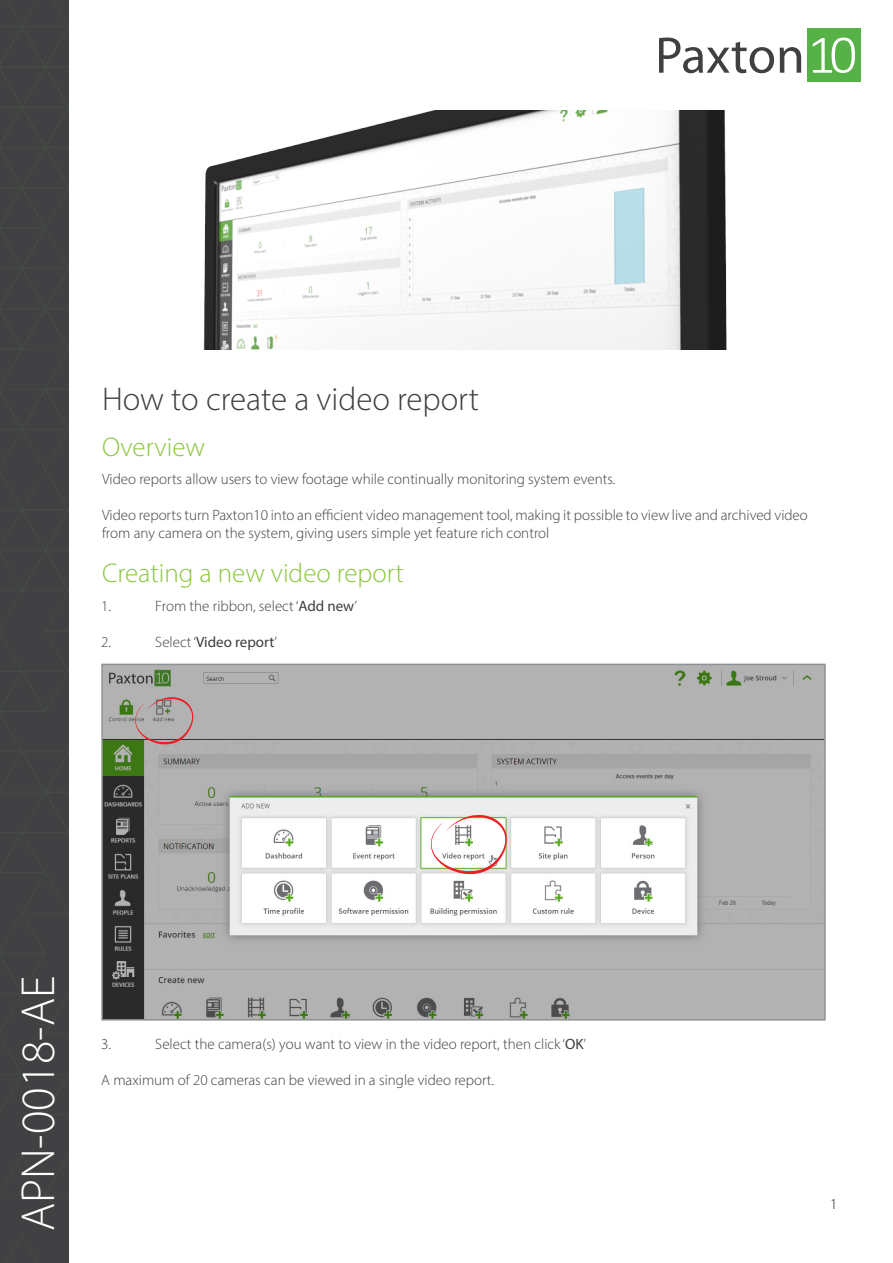
<style>
.page{position:relative;width:893px;height:1263px;background:#fff}
.page>*{position:absolute;margin:0;border:0;box-sizing:border-box;transform-origin:0 0}
.t1{font:300 48px "Myriad Pro";color:#fff}
.t2{font:300 33px "Myriad Pro";color:#3e3e3f}
.t3{font:300 27px "Myriad Pro";color:#8bc63e}
.t4{font:300 15px/18px "Myriad Pro";color:#3e3e3f}
.t5{font:15px "Myriad Pro";color:#3e3e3f}
.t6{font:300 15px "Myriad Pro";color:#231f20}
.s1{font-weight:400}
.s2{font-weight:300}
</style>
<div class="page">
<img style="left:203px;top:110px;width:524px;height:239px">
<div style="left:0;top:0;width:69px;height:1263px;background:#414042"></div>
<svg style="left:6px;top:1236px;width:32px;height:27px"></svg>
<svg style="left:0;top:0;width:69px;height:1195px"></svg>
<div style="left:807px;top:29px;width:53px;height:53px;background:#56b146"></div>
<svg style="left:813px;top:38px;width:42px;height:35px"></svg>
<svg style="left:659px;top:38px;width:115px;height:35px"></svg>
<svg style="left:780px;top:47px;width:21px;height:26px"></svg>
<img style="left:104px;top:667px;width:719px;height:350px">
<div style="left:101px;top:664px;width:725px;height:356px;border:2px solid #8f9194"></div>
<svg style="left:431px;top:815px;width:76px;height:59px"></svg>
<svg style="left:135px;top:697px;width:58px;height:48px;background:#ae9e9d"></svg>
<p class="t2" style="left:102px;top:379px;width:379px">How to create a video report</p>
<p class="t3" style="left:102px;top:430px;width:105px">Overview</p>
<p class="t4" style="left:102px;top:470px;width:515px">Video reports allow users to view footage while continually monitoring system events.</p>
<p class="t4" style="left:102px;top:506px;width:707px">Video reports turn Paxton10 into an efficient video management tool, making it possible to view live and archived video from any camera on the system, giving users simple yet feature rich control</p>
<p class="t3" style="left:102px;top:556px;width:303px">Creating a new video report</p>
<p class="t4" style="left:101px;top:596px;width:11px">1.</p>
<p class="t4" style="left:155px;top:596px;width:203px">From the ribbon, select ‘<span class="s1">Add new</span>’</p>
<p class="t4" style="left:101px;top:632px;width:11px">2.</p>
<p class="t5" style="left:155px;top:632px;width:123px"><span class="s2">Select ‘</span>Video report<span class="s2">’</span></p>
<p class="t1" style="left:9px;top:1231px;width:257px;rotate:-90deg">APN-0018-AE</p>
<p class="t4" style="left:101px;top:1035px;width:11px">3.</p>
<p class="t4" style="left:155px;top:1035px;width:432px">Select the camera(s) you want to view in the video report, then click ‘<span class="s1">OK</span>’</p>
<p class="t4" style="left:101px;top:1071px;width:394px">A maximum of 20 cameras can be viewed in a single video report.</p>
<p class="t6" style="left:830px;top:1195px;width:9px">1</p>
</div>
